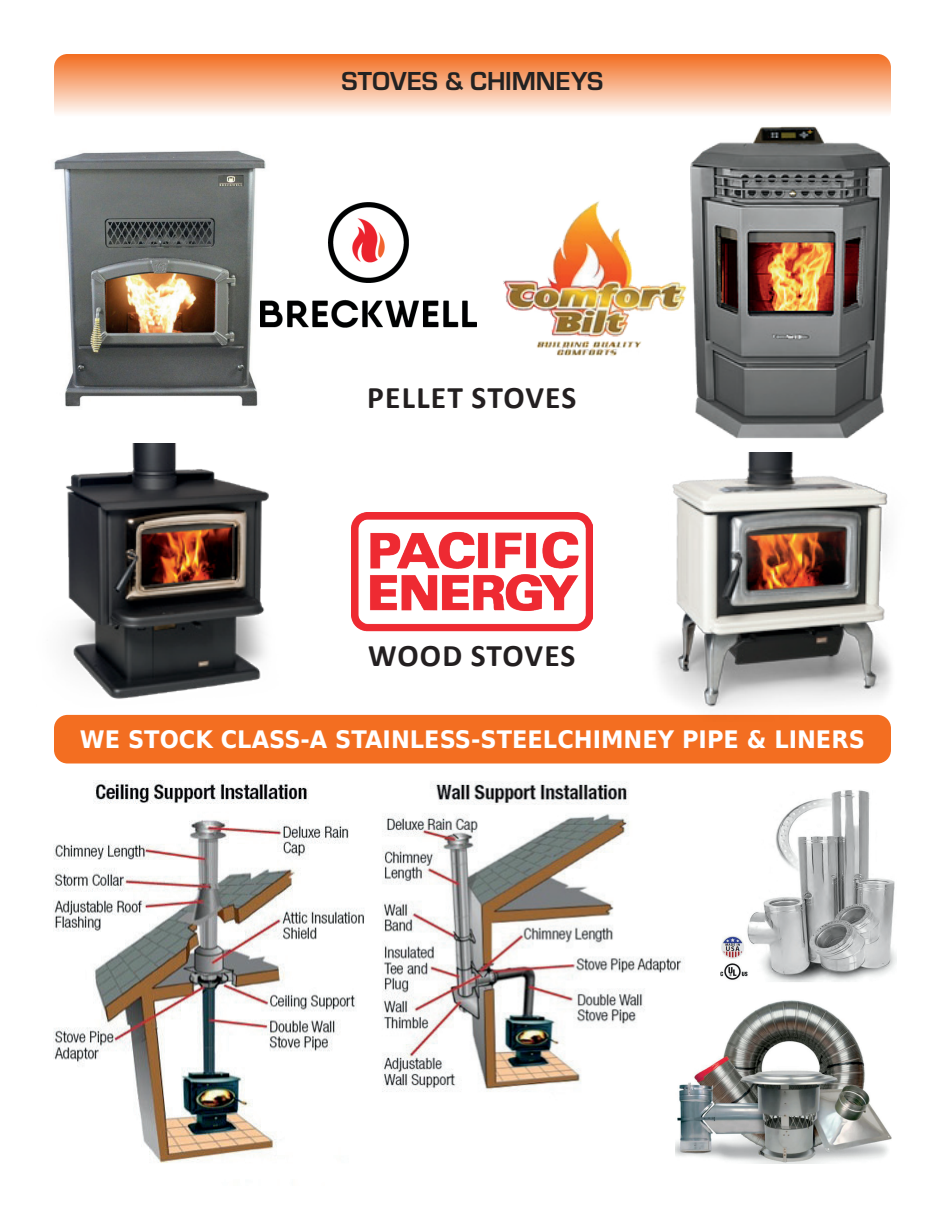
<style>
.page{position:relative;width:945px;height:1215px;background:#fff}
.page>*{position:absolute;margin:0;border:0;box-sizing:border-box;transform-origin:0 0}
.t1{font:700 31.5px "Calibri";letter-spacing:.035em;color:#231f20}
.t2{font:700 27px "Eurostile";color:#232222}
.t3{font:700 24px "DejaVu Sans";color:#fff;scale:.94 1}
</style>
<div class="page">
<img style="left:54px;top:150px;width:212px;height:257px">
<img style="left:261px;top:202px;width:216px;height:132px">
<img style="left:503px;top:201px;width:184px;height:155px">
<div style="left:54px;top:715px;width:837px;height:49px;background:#f36e21;border-radius:14px"></div>
<img style="left:54px;top:781px;width:310px;height:382px">
<img style="left:382px;top:781px;width:302px;height:311px">
<img style="left:351px;top:513px;width:241px;height:119px">
<img style="left:65px;top:443px;width:204px;height:256px">
<img style="left:644px;top:452px;width:248px;height:270px">
<img style="left:675px;top:986px;width:216px;height:178px">
<img style="left:720px;top:790px;width:176px;height:192px">
<div style="left:54px;top:54px;width:837px;height:71px;background:linear-gradient(to bottom,#f26d20,#fff);border-radius:14px"></div>
<img style="left:691px;top:116px;width:199px;height:323px">
<p class="t2" style="left:342px;top:66px;width:263px">STOVES &amp; CHIMNEYS</p>
<p class="t1" style="left:367px;top:375px;width:211px">PELLET STOVES</p>
<p class="t1" style="left:368px;top:633px;width:209px">WOOD STOVES</p>
<p class="t3" style="left:80px;top:720px;width:837px">WE STOCK CLASS-A STAINLESS-STEELCHIMNEY PIPE &amp; LINERS</p>
</div>
